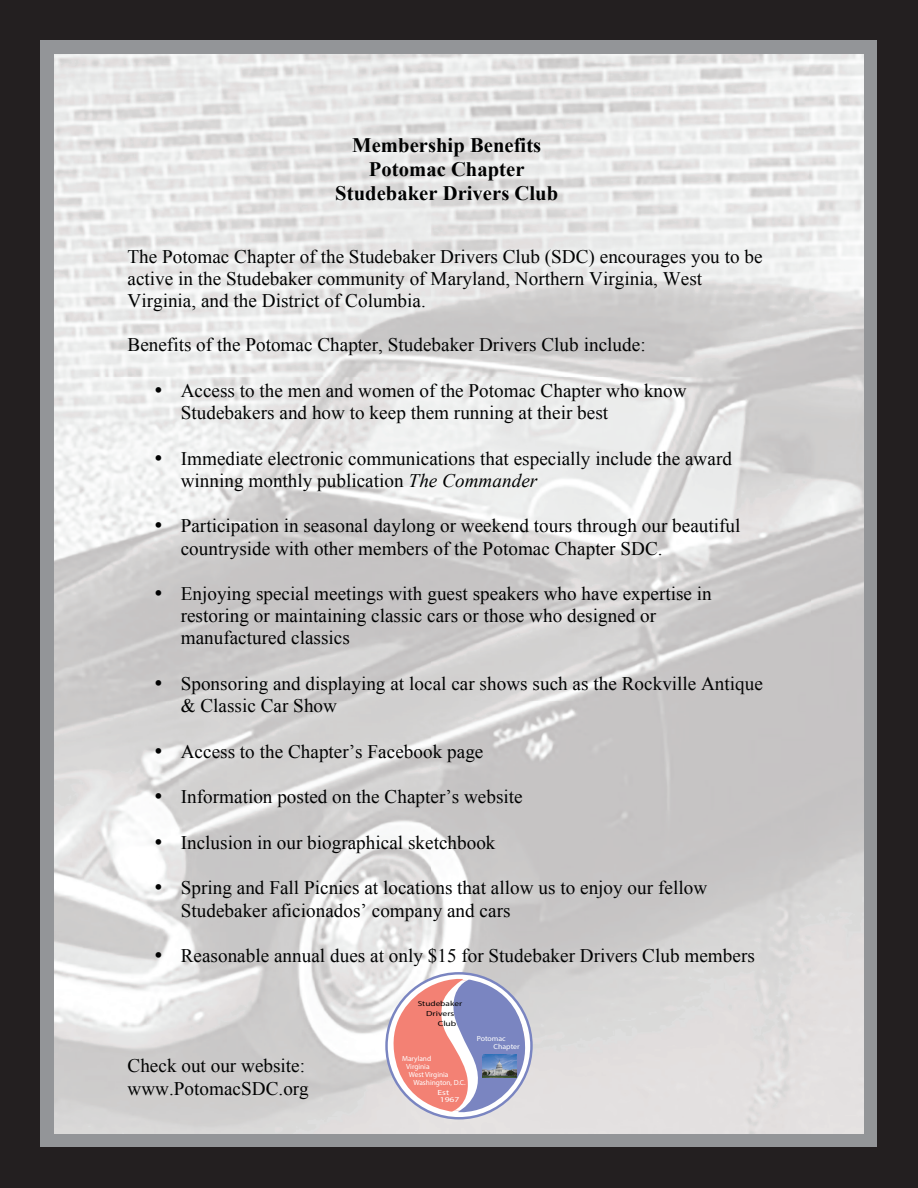
<style>
.page{position:relative;width:918px;height:1188px;background:#231f20}
.page>*{position:absolute;margin:0;border:0;box-sizing:border-box;transform-origin:0 0}
.t1{font:700 20.55px/23.7px "Times New Roman";color:#010202;text-align:center}
.t2{font:19.2px/22.2px "Times New Roman";color:#010202}
.t3{font:7.35px "Myriad Pro";color:#fff}
.t4{font:7.35px/9.9px "Myriad Pro";color:#010202;text-align:center;scale:1.25 1}
.t5{font:7.35px/8.1px "Myriad Pro";color:#fff;scale:1.06 1}
.t6{font:7.35px/7.6px "Myriad Pro";color:#fff;scale:1.3 1}
.t7{font:7.35px "Myriad Pro";color:#010202;scale:1.3 1}
.s1{font-style:italic}
</style>
<div class="page">
<div style="left:40px;top:40px;width:838px;height:1108px;background:#939598"></div>
<img style="left:55px;top:55px;width:808px;height:1078px">
<svg style="left:387px;top:973px;width:144px;height:145px"></svg>
<svg style="left:390px;top:978px;width:138px;height:135px;background:#caa5b4"></svg>
<img style="left:482px;top:1054px;width:34px;height:23px">
<p class="t1" style="left:335px;top:133px;width:224px">Membership Benefits<br>Potomac Chapter<br>Studebaker Drivers Club</p>
<p class="t2" style="left:128px;top:245px;width:637px">The Potomac Chapter of the Studebaker Drivers Club (SDC) encourages you to be active in the Studebaker community of Maryland, Northern Virginia, West<br>Virginia, and the District of Columbia.</p>
<p class="t2" style="left:128px;top:334px;width:520px">Benefits of the Potomac Chapter, Studebaker Drivers Club include:</p>
<p class="t2" style="left:181px;top:379px;width:507px;text-indent:-27px">• Access to the men and women of the Potomac Chapter who know<br>Studebakers and how to keep them running at their best</p>
<p class="t2" style="left:181px;top:447px;width:553px;text-indent:-27px">• Immediate electronic communications that especially include the award winning monthly publication <span class="s1">The Commander</span></p>
<p class="t2" style="left:181px;top:514px;width:561px;text-indent:-27px">• Participation in seasonal daylong or weekend tours through our beautiful countryside with other members of the Potomac Chapter SDC.</p>
<p class="t2" style="left:181px;top:582px;width:533px;text-indent:-27px">• Enjoying special meetings with guest speakers who have expertise in restoring or maintaining classic cars or those who designed or manufactured classics</p>
<p class="t2" style="left:181px;top:672px;width:584px;text-indent:-27px">• Sponsoring and displaying at local car shows such as the Rockville Antique &amp; Classic Car Show</p>
<p class="t2" style="left:154px;top:740px;width:331px">• Access to the Chapter’s Facebook page</p>
<p class="t2" style="left:154px;top:785px;width:370px">• Information posted on the Chapter’s website</p>
<p class="t2" style="left:154px;top:831px;width:343px">• Inclusion in our biographical sketchbook</p>
<p class="t2" style="left:181px;top:876px;width:528px;text-indent:-27px">• Spring and Fall Picnics at locations that allow us to enjoy our fellow<br>Studebaker aficionados’ company and cars</p>
<p class="t2" style="left:154px;top:944px;width:602px">• Reasonable annual dues at only $15 for Studebaker Drivers Club members</p>
<p class="t4" style="left:418px;top:999px;width:37px">Studebaker<br>Drivers</p>
<p class="t7" style="left:438px;top:1019px;width:16px">Club</p>
<p class="t2" style="left:128px;top:1054px;width:183px">Check out our website: www.PotomacSDC.org</p>
<p class="t3" style="left:402px;top:1054px;width:31px">Maryland</p>
<p class="t3" style="left:406px;top:1062px;width:25px">Virginia</p>
<p class="t3" style="left:409px;top:1070px;width:41px">West Virginia</p>
<p class="t3" style="left:413px;top:1078px;width:54px">Washington, D.C.</p>
<p class="t6" style="left:440px;top:1088px;width:17px;text-indent:-2px">Est<br>1967</p>
<p class="t5" style="left:494px;top:1034px;width:26px;text-indent:-17px">Potomac<br>Chapter</p>
</div>
